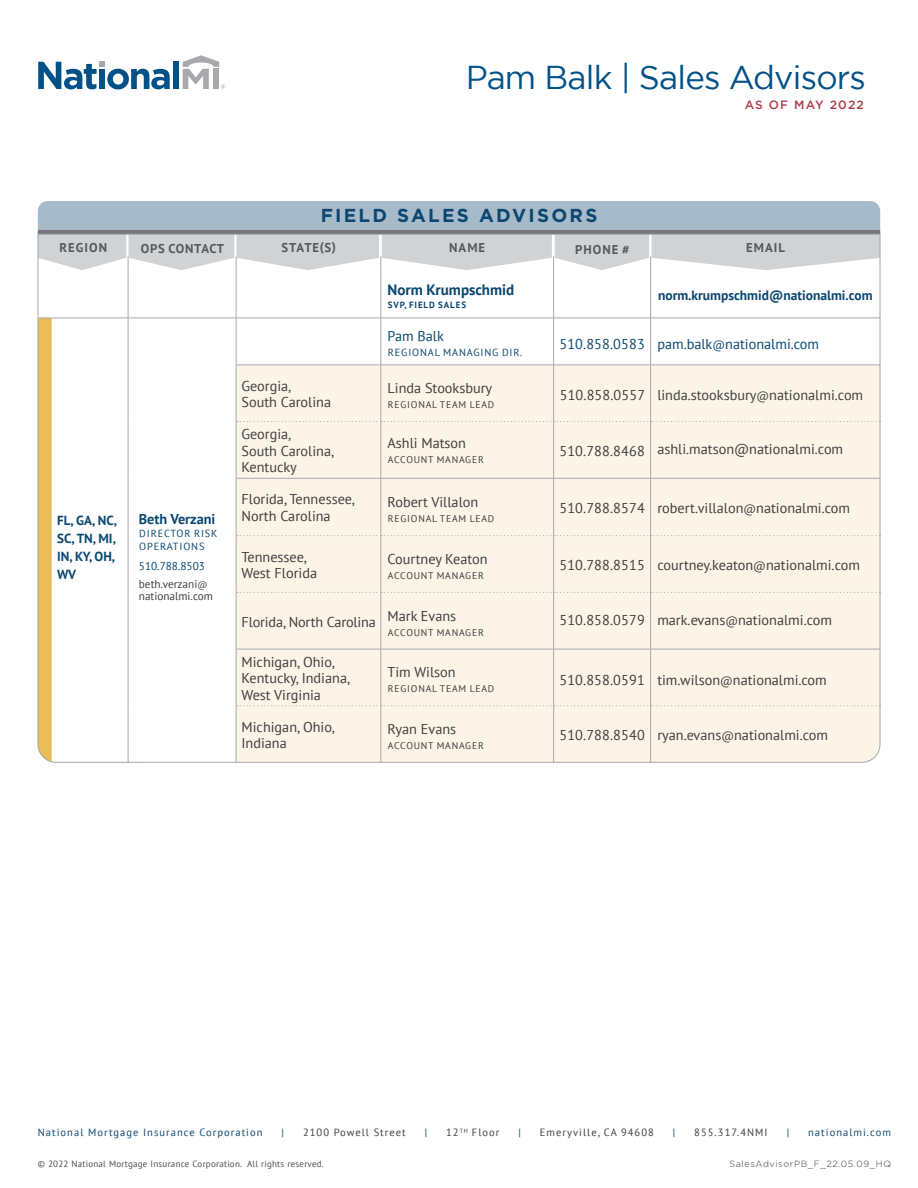
<style>
.page{position:relative;width:918px;height:1188px;background:#fff}
.page>*{position:absolute;margin:0;border:0;box-sizing:border-box;transform-origin:0 0}
.t1{font:33px "Gotham";letter-spacing:-.025em;color:#005187}
.t2{font:700 18.75px "Gotham";letter-spacing:.12em;color:#0b4770}
.t3{font:700 15px "PT Sans";color:#0b4770}
.t4{font:14.25px/16.5px "PT Sans";color:#3e3e3f}
.t5{font:14.25px "PT Sans";color:#0b4770}
.t6{font:700 14.25px "PT Sans";color:#0b4770}
.t7{font:700 13.5px "PT Sans";color:#0b4770}
.t8{font:700 13.2px/18px "PT Sans";color:#0b4770}
.t9{font:700 12.75px "PT Sans";letter-spacing:.08em;color:#57585a}
.t10{font:700 12.75px "PT Sans";letter-spacing:.045em;color:#57585a}
.t11{font:500 12px "Gotham";letter-spacing:.1em;color:#aa3c48}
.t12{font:11.25px/17.5px "PT Sans";color:#0b4770}
.t13{font:11.25px "PT Sans";color:#3e3e3f}
.t14{font:10.5px "PT Sans";letter-spacing:.1em;color:#0b4770}
.t15{font:10.5px "PT Sans";letter-spacing:.1em;color:#3e3e3f}
.t16{font:10.35px/12.1px "PT Sans";letter-spacing:.08em;color:#0b4770}
.t17{font:9.75px "PT Sans";letter-spacing:.08em;color:#3e3e3f}
.t18{font:9px "PT Sans";letter-spacing:.025em;color:#4b4c4d}
.t19{font:300 9px "Gotham";letter-spacing:.07em;color:#3e3e3f}
.t20{font:700 9px "PT Sans";letter-spacing:.1em;color:#0b4770}
.s1{color:#3e3e3f}
.s2{font-size:9.3px;color:#3e3e3f}
.s3{font-size:12px}
</style>
<div class="page">
<div style="left:38px;top:201px;width:842px;height:29px;background:#a7baca"></div>
<hr style="left:38px;top:230px;width:842px;height:4px;background:#76787b">
<svg style="left:38px;top:234px;width:842px;height:529px"></svg>
<div style="left:173px;top:62px;width:6px;height:27px;background:#005187"></div>
<svg style="left:38px;top:62px;width:132px;height:27px"></svg>
<svg style="left:183px;top:55px;width:42px;height:34px"></svg>
<h1 class="t1" style="left:466px;top:59px;width:402px">Pam Balk | Sales Advisors</h1>
<p class="t11" style="left:745px;top:98px;width:121px">AS OF MAY 2022</p>
<h2 class="t2" style="left:321px;top:205px;width:278px">FIELD SALES ADVISORS</h2>
<p class="t9" style="left:59px;top:239px;width:49px">REGION</p>
<p class="t10" style="left:141px;top:240px;width:85px">OPS CONTACT</p>
<p class="t9" style="left:282px;top:239px;width:56px">STATE(S)</p>
<p class="t9" style="left:449px;top:239px;width:38px">NAME</p>
<p class="t9" style="left:575px;top:241px;width:56px">PHONE #</p>
<p class="t9" style="left:746px;top:239px;width:40px">EMAIL</p>
<p class="t3" style="left:388px;top:280px;width:128px">Norm Krumpschmid</p>
<p class="t20" style="left:388px;top:299px;width:80px">SVP, FIELD SALES</p>
<p class="t7" style="left:658px;top:287px;width:216px">norm.krumpschmid@nationalmi.com</p>
<p class="t8" style="left:57px;top:512px;width:62px">FL, GA, NC,<br>SC, TN, MI,<br>IN, KY, OH,<br>WV</p>
<p class="t6" style="left:139px;top:510px;width:78px">Beth Verzani</p>
<p class="t16" style="left:139px;top:528px;width:80px">DIRECTOR RISK<br>OPERATIONS</p>
<p class="t12" style="left:139px;top:557px;width:70px">510.788.8503 <span class="s1">beth.verzani</span><span class="s2">@</span></p>
<p class="t13" style="left:139px;top:589px;width:76px">nationalmi.com</p>
<p class="t5" style="left:388px;top:327px;width:58px">Pam Balk</p>
<p class="t16" style="left:388px;top:346px;width:136px">REGIONAL MANAGING DIR.</p>
<p class="t4" style="left:241px;top:377px;width:91px">Georgia,<br>South Carolina</p>
<p class="t4" style="left:388px;top:379px;width:106px">Linda Stooksbury</p>
<p class="t17" style="left:388px;top:398px;width:108px">REGIONAL TEAM LEAD</p>
<p class="t4" style="left:241px;top:426px;width:94px">Georgia,<br>South Carolina,<br>Kentucky</p>
<p class="t4" style="left:388px;top:435px;width:80px">Ashli Matson</p>
<p class="t17" style="left:388px;top:454px;width:97px">ACCOUNT MANAGER</p>
<p class="t4" style="left:241px;top:491px;width:115px">Florida, Tennessee,<br>North Carolina</p>
<p class="t4" style="left:388px;top:493px;width:92px">Robert Villalon</p>
<p class="t17" style="left:388px;top:512px;width:108px">REGIONAL TEAM LEAD</p>
<p class="t4" style="left:241px;top:548px;width:77px">Tennessee,<br>West Florida</p>
<p class="t4" style="left:388px;top:550px;width:102px">Courtney Keaton</p>
<p class="t17" style="left:388px;top:569px;width:97px">ACCOUNT MANAGER</p>
<p class="t4" style="left:241px;top:613px;width:216px">Florida, North Carolina Mark Evans</p>
<p class="t17" style="left:388px;top:626px;width:97px">ACCOUNT MANAGER</p>
<p class="t4" style="left:241px;top:653px;width:110px">Michigan, Ohio,<br>Kentucky, Indiana,<br>West Virginia</p>
<p class="t4" style="left:388px;top:664px;width:70px">Tim Wilson</p>
<p class="t17" style="left:388px;top:682px;width:108px">REGIONAL TEAM LEAD</p>
<p class="t4" style="left:241px;top:718px;width:95px">Michigan, Ohio,<br>Indiana</p>
<p class="t4" style="left:388px;top:721px;width:70px">Ryan Evans</p>
<p class="t17" style="left:388px;top:739px;width:97px">ACCOUNT MANAGER</p>
<p class="t5" style="left:559px;top:335px;width:261px">510.858.0583 pam.balk<span class="s3">@</span>nationalmi.com</p>
<p class="t4" style="left:560px;top:387px;width:305px">510.858.0557 linda.stooksbury<span class="s3">@</span>nationalmi.com</p>
<p class="t4" style="left:559px;top:441px;width:285px">510.788.8468 ashli.matson@nationalmi.com</p>
<p class="t4" style="left:559px;top:499px;width:292px">510.788.8574 robert.villalon<span class="s3">@</span>nationalmi.com</p>
<p class="t4" style="left:559px;top:556px;width:302px">510.788.8515 courtney.keaton<span class="s3">@</span>nationalmi.com</p>
<p class="t4" style="left:559px;top:611px;width:274px">510.858.0579 mark.evans<span class="s3">@</span>nationalmi.com</p>
<p class="t4" style="left:559px;top:671px;width:269px">510.858.0591 tim.wilson<span class="s3">@</span>nationalmi.com</p>
<p class="t4" style="left:559px;top:727px;width:270px">510.788.8540 ryan.evans<span class="s3">@</span>nationalmi.com</p>
<p class="t14" style="left:38px;top:1126px;width:226px">National Mortgage Insurance Corporation</p>
<p class="t14" style="left:282px;top:1126px;width:4px">|</p>
<p class="t15" style="left:303px;top:1126px;width:104px">2100 Powell Street</p>
<p class="t14" style="left:425px;top:1126px;width:4px">|</p>
<p class="t15" style="left:446px;top:1126px;width:55px">12<sup>TH</sup> Floor</p>
<p class="t14" style="left:518px;top:1126px;width:4px">|</p>
<p class="t15" style="left:540px;top:1126px;width:115px">Emeryville, CA 94608</p>
<p class="t14" style="left:673px;top:1126px;width:4px">|</p>
<p class="t15" style="left:694px;top:1126px;width:75px">855.317.4NMI</p>
<p class="t14" style="left:787px;top:1126px;width:4px">|</p>
<p class="t14" style="left:808px;top:1126px;width:84px">nationalmi.com</p>
<p class="t18" style="left:38px;top:1158px;width:288px">© 2022 National Mortgage Insurance Corporation. All rights reserved.</p>
<p class="t19" style="left:729px;top:1159px;width:163px">SalesAdvisorPB_F_22.05.09_HQ</p>
</div>
